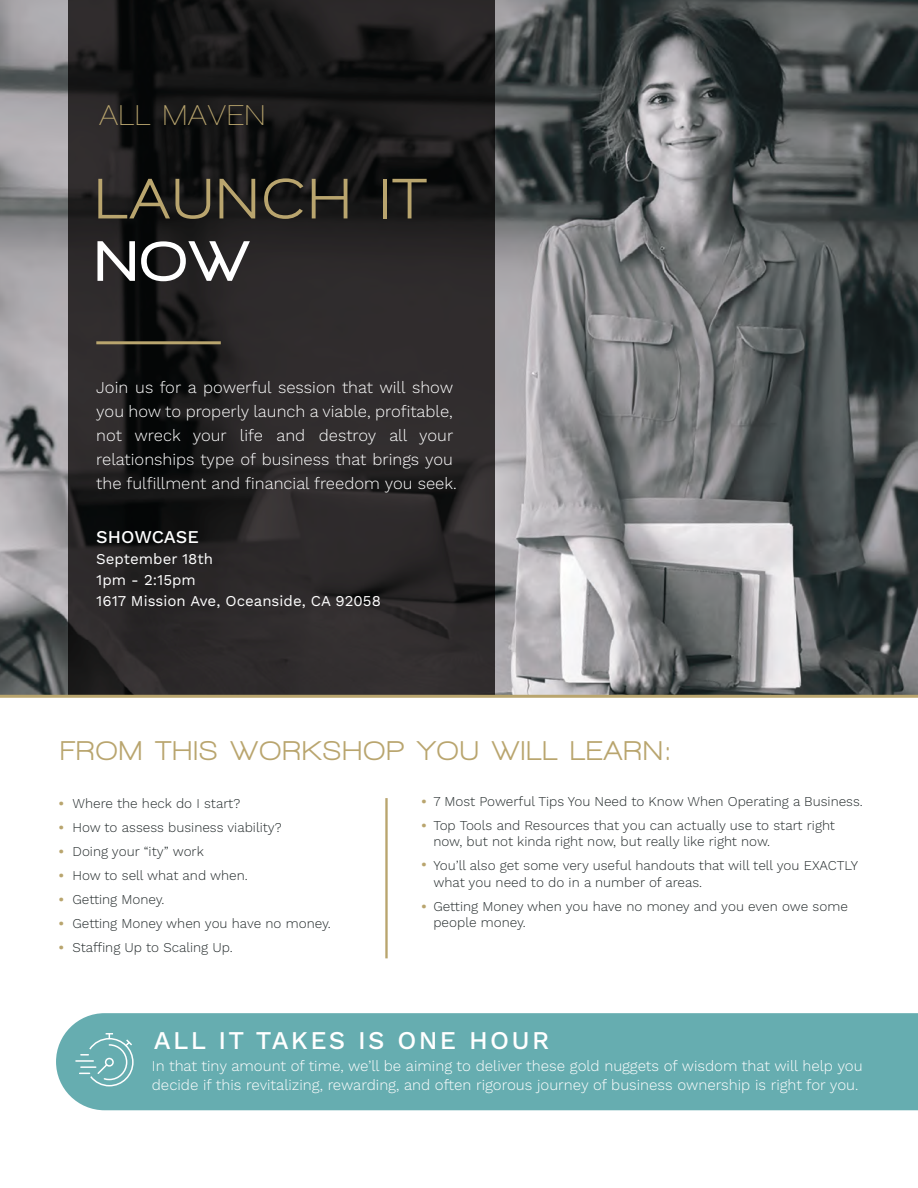
<style>
.page{position:relative;width:918px;height:1188px;background:#fff}
.page>*{position:absolute;margin:0;border:0;box-sizing:border-box;transform-origin:0 0}
.t1{font:800 58.5px "Walkway";letter-spacing:.09em;color:#b9a56e}
.t2{font:900 58.5px "Walkway";color:#fff}
.t3{font:600 28.8px "Walkway";letter-spacing:.05em;color:#b9a56e}
.t4{font:800 27.75px "Walkway";letter-spacing:.07em;color:#b9a56e}
.t5{font:500 25.5px "Work Sans";letter-spacing:.09em;color:#fff}
.t6{font:500 18px "Work Sans";color:#fff}
.t7{font:300 16.5px/24px "Work Sans";color:#fff}
.t8{font:300 15px/19.5px "Work Sans";color:#fff}
.t9{font:15px/21px "Work Sans";color:#fff}
.t10{font:300 13.5px/24px "Work Sans";color:#232a2b}
.t11{font:600 13.5px/24px "Work Sans";color:#b9a56e;text-align:justify}
</style>
<div class="page">
<img style="left:0;top:0;width:918px;height:695px">
<svg style="left:68px;top:0;width:427px;height:695px;background:#232121"></svg>
<hr style="left:96px;top:341px;width:125px;height:3px;background:#b9a56e">
<hr style="left:0;top:695px;width:918px;height:3px;background:#b9a56e">
<hr style="left:385px;top:798px;width:3px;height:160px;background:#b9a56e">
<div style="left:56px;top:1013px;width:862px;height:97px;background:#66adb0"></div>
<svg style="left:76px;top:1033px;width:58px;height:54px;background:#7ab8ba"></svg>
<h2 class="t3" style="left:100px;top:100px;width:167px">ALL MAVEN</h2>
<h1 class="t1" style="left:96px;top:167px;width:331px">LAUNCH IT</h1>
<h1 class="t2" style="left:96px;top:230px;width:153px">NOW</h1>
<p class="t7" style="left:96px;top:376px;width:362px">Join us for a powerful session that will show you how to properly launch a viable, profitable, not wreck your life and destroy all your relationships type of business that brings you the fulfillment and financial freedom you seek.</p>
<h3 class="t6" style="left:96px;top:527px;width:104px">SHOWCASE</h3>
<p class="t9" style="left:96px;top:549px;width:286px">September 18th<br>1pm - 2:15pm<br>1617 Mission Ave, Oceanside, CA 92058</p>
<h3 class="t4" style="left:61px;top:735px;width:612px">FROM THIS WORKSHOP YOU WILL LEARN:</h3>
<p class="t11" style="left:59px;top:792px;width:7px">• • • • • • •</p>
<p class="t10" style="left:433px;top:790px;width:431px">7 Most Powerful Tips You Need to Know When Operating a Business.<br>Top Tools and Resources that you can actually use to start right</p>
<p class="t10" style="left:72px;top:792px;width:260px">Where the heck do I start?<br>How to assess business viability?<br>Doing your “ity” work<br>How to sell what and when.<br>Getting Money.<br>Getting Money when you have no money.<br>Staffing Up to Scaling Up.</p>
<p class="t11" style="left:421px;top:790px;width:7px">• •</p>
<p class="t11" style="left:421px;top:853px;width:7px">•</p>
<p class="t11" style="left:421px;top:895px;width:7px">•</p>
<p class="t10" style="left:433px;top:830px;width:426px">now, but not kinda right now, but really like right now.<br>You’ll also get some very useful handouts that will tell you EXACTLY</p>
<p class="t10" style="left:433px;top:871px;width:416px">what you need to do in a number of areas.<br>Getting Money when you have no money and you even owe some</p>
<p class="t10" style="left:433px;top:911px;width:94px">people money.</p>
<h3 class="t5" style="left:154px;top:1026px;width:397px">ALL IT TAKES IS ONE HOUR</h3>
<p class="t8" style="left:152px;top:1057px;width:712px">In that tiny amount of time, we’ll be aiming to deliver these gold nuggets of wisdom that will help you decide if this revitalizing, rewarding, and often rigorous journey of business ownership is right for you.</p>
</div>
